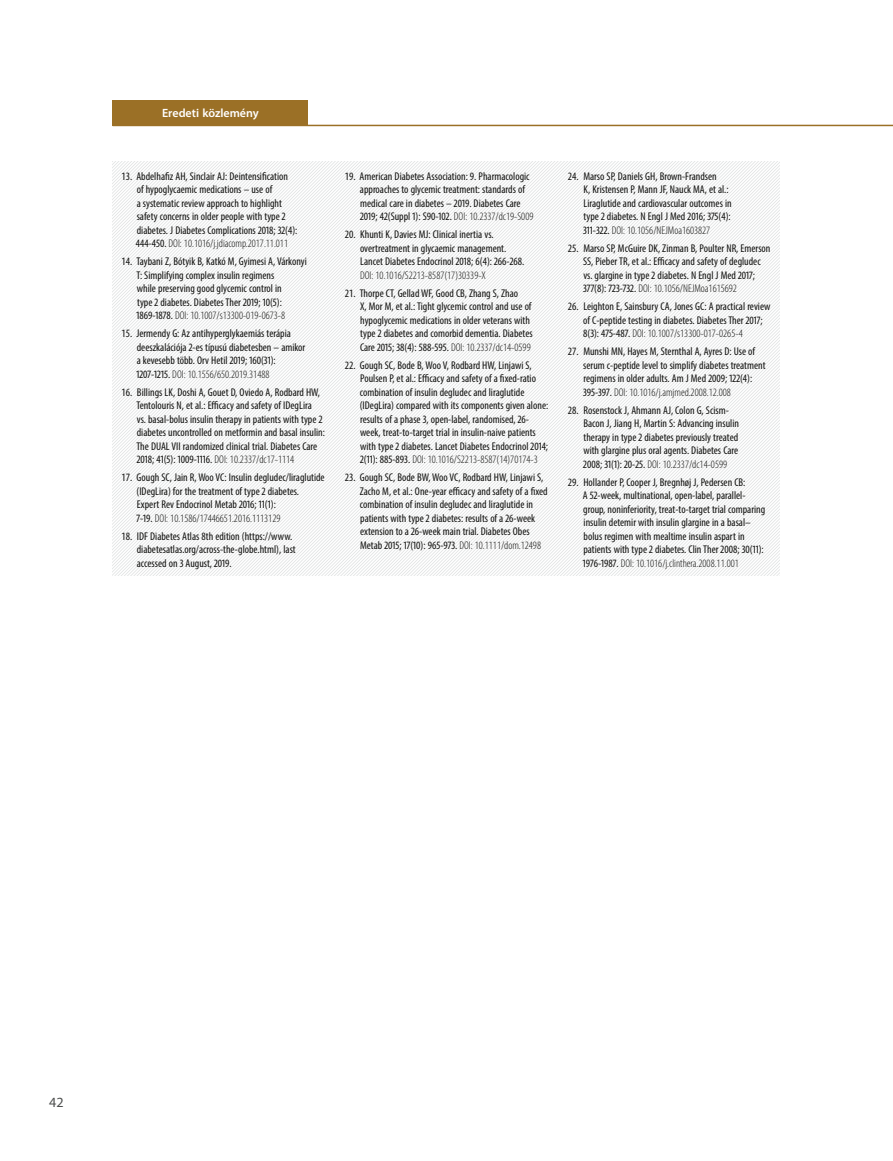
<style>
.page{position:relative;width:893px;height:1161px;background:#fff}
.page>*{position:absolute;margin:0;border:0;box-sizing:border-box;transform-origin:0 0}
.t1{font:14.1px "Myriad Pro";color:#4d4f4e}
.t2{font:600 12px "Myriad Pro";color:#fff}
.t3{font:condensed 11.25px/13.5px "Myriad Pro";color:#11110f}
.s1{font-weight:300}
</style>
<div class="page">
<svg style="left:112px;top:528px;width:153px;height:48px"></svg>
<svg style="left:112px;top:477px;width:153px;height:32px"></svg>
<svg style="left:112px;top:100px;width:153px;height:365px"></svg>
<svg style="left:271px;top:126px;width:19px;height:450px"></svg>
<svg style="left:297px;top:124px;width:70px;height:452px"></svg>
<svg style="left:367px;top:124px;width:25px;height:452px"></svg>
<svg style="left:398px;top:124px;width:217px;height:452px"></svg>
<svg style="left:615px;top:124px;width:44px;height:452px"></svg>
<svg style="left:659px;top:124px;width:234px;height:452px"></svg>
<svg style="left:755px;top:130px;width:138px;height:446px"></svg>
<svg style="left:780px;top:155px;width:113px;height:421px"></svg>
<svg style="left:787px;top:162px;width:106px;height:414px"></svg>
<hr style="left:113px;top:125px;width:780px;height:1px;background:#9b7026">
<div style="left:113px;top:100px;width:195px;height:25px;background:#9b7026"></div>
<p class="t2" style="left:162px;top:105px;width:98px">Eredeti közlemény</p>
<p class="t3" style="left:136px;top:169px;width:163px;text-indent:-15px">13. Abdelhafiz AH, Sinclair AJ: Deintensification of hypoglycaemic medications – use of<br>a systematic review approach to highlight safety concerns in older people with type 2 diabetes. J Diabetes Complications 2018; 32(4):<br>444-450. <span class="s1">DOI: 10.1016/j.jdiacomp.2017.11.011</span></p>
<p class="t3" style="left:136px;top:254px;width:172px;text-indent:-15px">14. Taybani Z, Bótyik B, Katkó M, Gyimesi A, Várkonyi T: Simplifying complex insulin regimens<br>while preserving good glycemic control in<br>type 2 diabetes. Diabetes Ther 2019; 10(5):<br>1869-1878. <span class="s1">DOI: 10.1007/s13300-019-0673-8</span></p>
<p class="t3" style="left:136px;top:326px;width:170px;text-indent:-15px">15. Jermendy G: Az antihyperglykaemiás terápia deeszkalációja 2-es típusú diabetesben – amikor a kevesebb több. Orv Hetil 2019; 160(31):<br>1207-1215. <span class="s1">DOI: 10.1556/650.2019.31488</span></p>
<p class="t3" style="left:136px;top:385px;width:190px;text-indent:-15px">16. Billings LK, Doshi A, Gouet D, Oviedo A, Rodbard HW, Tentolouris N, et al.: Efficacy and safety of IDegLira<br>vs. basal-bolus insulin therapy in patients with type 2 diabetes uncontrolled on metformin and basal insulin:<br>The DUAL VII randomized clinical trial. Diabetes Care 2018; 41(5): 1009-1116. <span class="s1">DOI: 10.2337/dc17-1114</span></p>
<p class="t3" style="left:136px;top:470px;width:190px;text-indent:-15px">17. Gough SC, Jain R, Woo VC: Insulin degludec/liraglutide (IDegLira) for the treatment of type 2 diabetes.<br>Expert Rev Endocrinol Metab 2016; 11(1):<br>7-19. <span class="s1">DOI: 10.1586/17446651.2016.1113129</span></p>
<p class="t3" style="left:137px;top:529px;width:161px;text-indent:-15px">18. IDF Diabetes Atlas 8th edition (https://www. diabetesatlas.org/across-the-globe.html), last accessed on 3 August, 2019.</p>
<p class="t3" style="left:360px;top:169px;width:175px;text-indent:-15px">19. American Diabetes Association: 9. Pharmacologic approaches to glycemic treatment: standards of medical care in diabetes – 2019. Diabetes Care 2019; 42(Suppl 1): S90-102. <span class="s1">DOI: 10.2337/dc19-S009</span></p>
<p class="t3" style="left:360px;top:227px;width:166px;text-indent:-15px">20. Khunti K, Davies MJ: Clinical inertia vs. overtreatment in glycaemic management.<br>Lancet Diabetes Endocrinol 2018; 6(4): 266-268.<br><span class="s1">DOI: 10.1016/S2213-8587(17)30339-X</span></p>
<p class="t3" style="left:360px;top:286px;width:174px;text-indent:-15px">21. Thorpe CT, Gellad WF, Good CB, Zhang S, Zhao<br>X, Mor M, et al.: Tight glycemic control and use of hypoglycemic medications in older veterans with type 2 diabetes and comorbid dementia. Diabetes Care 2015; 38(4): 588-595. <span class="s1">DOI: 10.2337/dc14-0599</span></p>
<p class="t3" style="left:360px;top:358px;width:190px;text-indent:-15px">22. Gough SC, Bode B, Woo V, Rodbard HW, Linjawi S, Poulsen P, et al.: Efficacy and safety of a fixed-ratio combination of insulin degludec and liraglutide (IDegLira) compared with its components given alone: results of a phase 3, open-label, randomised, 26- week, treat-to-target trial in insulin-naive patients with type 2 diabetes. Lancet Diabetes Endocrinol 2014; 2(11): 885-893. <span class="s1">DOI: 10.1016/S2213-8587(14)70174-3</span></p>
<p class="t3" style="left:360px;top:470px;width:189px;text-indent:-15px">23. Gough SC, Bode BW, Woo VC, Rodbard HW, Linjawi S, Zacho M, et al.: One-year efficacy and safety of a fixed combination of insulin degludec and liraglutide in patients with type 2 diabetes: results of a 26-week extension to a 26-week main trial. Diabetes Obes Metab 2015; 17(10): 965-973. <span class="s1">DOI: 10.1111/dom.12498</span></p>
<p class="t3" style="left:583px;top:169px;width:150px;text-indent:-15px">24. Marso SP, Daniels GH, Brown-Frandsen<br>K, Kristensen P, Mann JF, Nauck MA, et al.:<br>Liraglutide and cardiovascular outcomes in type 2 diabetes. N Engl J Med 2016; 375(4):<br>311-322. <span class="s1">DOI: 10.1056/NEJMoa1603827</span></p>
<p class="t3" style="left:583px;top:241px;width:189px;text-indent:-15px">25. Marso SP, McGuire DK, Zinman B, Poulter NR, Emerson SS, Pieber TR, et al.: Efficacy and safety of degludec vs. glargine in type 2 diabetes. N Engl J Med 2017; 377(8): 723-732. <span class="s1">DOI: 10.1056/NEJMoa1615692</span></p>
<p class="t3" style="left:583px;top:299px;width:189px;text-indent:-15px">26. Leighton E, Sainsbury CA, Jones GC: A practical review of C-peptide testing in diabetes. Diabetes Ther 2017;<br>8(3): 475-487. <span class="s1">DOI: 10.1007/s13300-017-0265-4</span></p>
<p class="t3" style="left:583px;top:344px;width:184px;text-indent:-15px">27. Munshi MN, Hayes M, Sternthal A, Ayres D: Use of serum c-peptide level to simplify diabetes treatment regimens in older adults. Am J Med 2009; 122(4):<br>395-397. <span class="s1">DOI: 10.1016/j.amjmed.2008.12.008</span></p>
<p class="t3" style="left:583px;top:403px;width:157px;text-indent:-15px">28. Rosenstock J, Ahmann AJ, Colon G, Scism-Bacon J, Jiang H, Martin S: Advancing insulin therapy in type 2 diabetes previously treated with glargine plus oral agents. Diabetes Care 2008; 31(1): 20-25. <span class="s1">DOI: 10.2337/dc14-0599</span></p>
<p class="t3" style="left:583px;top:475px;width:184px;text-indent:-15px">29. Hollander P, Cooper J, Bregnhøj J, Pedersen CB:<br>A 52-week, multinational, open-label, parallel&shy;group, noninferiority, treat-to-target trial comparing insulin detemir with insulin glargine in a basal– bolus regimen with mealtime insulin aspart in patients with type 2 diabetes. Clin Ther 2008; 30(11):<br>1976-1987. <span class="s1">DOI: 10.1016/j.clinthera.2008.11.001</span></p>
<p class="t1" style="left:49px;top:1094px;width:16px">42</p>
</div>
